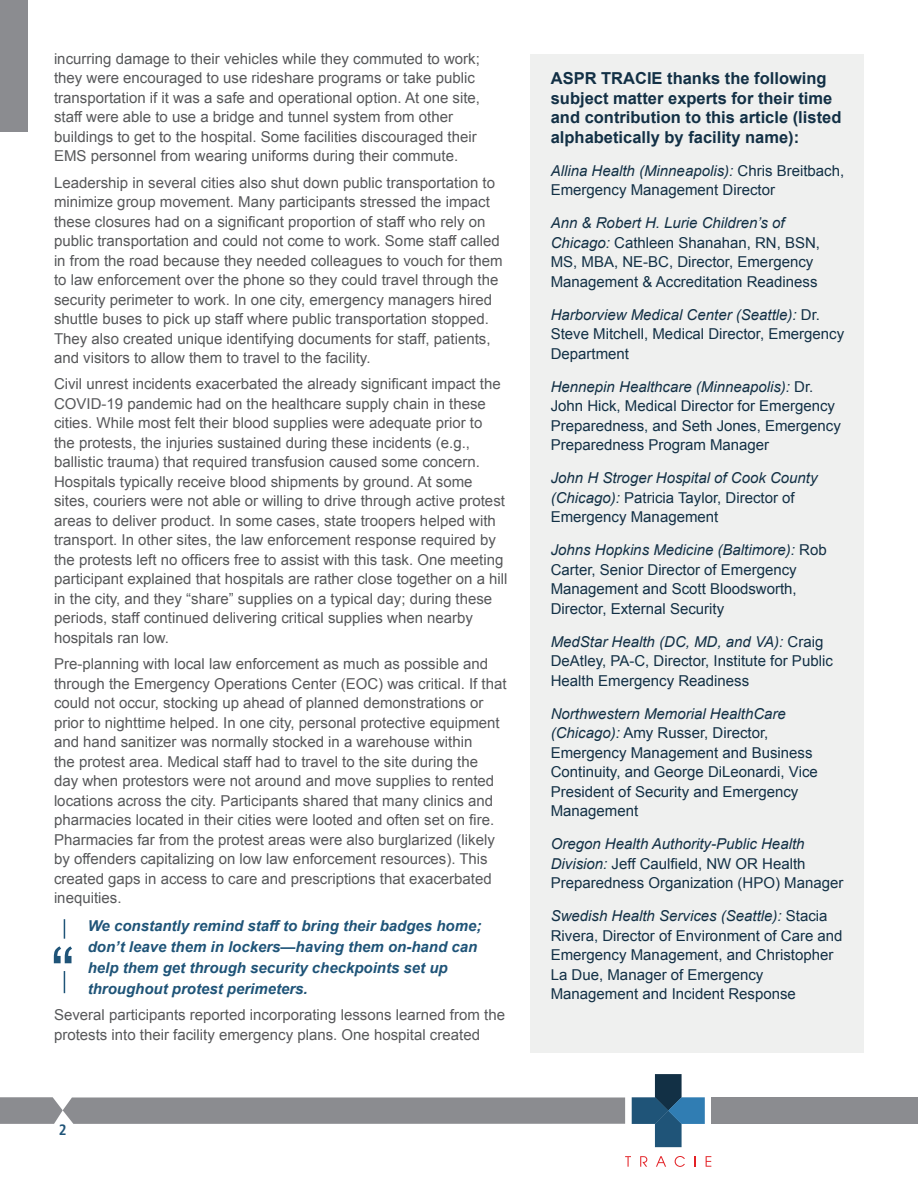
<style>
.page{position:relative;width:918px;height:1188px;background:#fff}
.page>*{position:absolute;margin:0;border:0;box-sizing:border-box;transform-origin:0 0}
.t1{font:700 16.5px/19.5px "Arial";color:#123045}
.t2{font:15px/19.5px "Arial";color:#57585a}
.t3{font:15px/19.5px "Arial";color:#123045}
.t4{font:italic 700 15px "Arial";color:#1f5478}
.t5{font:italic 15px "Arial";color:#123045}
.t6{font:700 condensed 15px "Frutiger";color:#1f5478}
.s1{font-style:normal}
.s2{font-style:italic}
</style>
<div class="page">
<svg style="left:632px;top:1074px;width:73px;height:73px"></svg>
<svg style="left:625px;top:1156px;width:6px;height:11px"></svg>
<svg style="left:640px;top:1156px;width:7px;height:11px"></svg>
<svg style="left:656px;top:1156px;width:10px;height:11px"></svg>
<svg style="left:675px;top:1156px;width:10px;height:11px"></svg>
<svg style="left:706px;top:1156px;width:5px;height:11px"></svg>
<div style="left:0;top:0;width:28px;height:131px;background:#8b8c90"></div>
<svg style="left:0;top:1097px;width:625px;height:27px;background:#8f9094"></svg>
<div style="left:711px;top:1097px;width:207px;height:27px;background:#8b8c90"></div>
<div style="left:530px;top:54px;width:334px;height:999px;background:#eff0ef"></div>
<svg style="left:64px;top:971px;width:1px;height:22px"></svg>
<svg style="left:64px;top:919px;width:1px;height:20px"></svg>
<svg style="left:54px;top:946px;width:18px;height:17px"></svg>
<p class="t2" style="left:54px;top:49px;width:427px">incurring damage to their vehicles while they commuted to work;</p>
<p class="t2" style="left:54px;top:68px;width:423px">they were encouraged to use rideshare programs or take public</p>
<p class="t2" style="left:54px;top:88px;width:428px">transportation if it was a safe and operational option. At one site,</p>
<p class="t2" style="left:54px;top:107px;width:424px">staff were able to use a bridge and tunnel system from other buildings to get to the hospital. Some facilities discouraged their</p>
<p class="t2" style="left:54px;top:146px;width:406px">EMS personnel from wearing uniforms during their commute.</p>
<p class="t2" style="left:54px;top:173px;width:443px">Leadership in several cities also shut down public transportation to</p>
<p class="t2" style="left:54px;top:192px;width:437px">minimize group movement. Many participants stressed the impact</p>
<p class="t2" style="left:54px;top:212px;width:450px">these closures had on a significant proportion of staff who rely on public transportation and could not come to work. Some staff called in from the road because they needed colleagues to vouch for them</p>
<p class="t2" style="left:54px;top:270px;width:446px">to law enforcement over the phone so they could travel through the security perimeter to work. In one city, emergency managers hired</p>
<p class="t2" style="left:54px;top:309px;width:436px">shuttle buses to pick up staff where public transportation stopped.</p>
<p class="t2" style="left:54px;top:329px;width:438px">They also created unique identifying documents for staff, patients, and visitors to allow them to travel to the facility.</p>
<p class="t2" style="left:54px;top:374px;width:448px">Civil unrest incidents exacerbated the already significant impact the</p>
<p class="t2" style="left:54px;top:394px;width:433px">COVID-19 pandemic had on the healthcare supply chain in these</p>
<p class="t2" style="left:54px;top:413px;width:430px">cities. While most felt their blood supplies were adequate prior to</p>
<p class="t2" style="left:54px;top:433px;width:418px">the protests, the injuries sustained during these incidents (e.g.,</p>
<p class="t2" style="left:54px;top:452px;width:453px">ballistic trauma) that required transfusion caused some concern.<br>Hospitals typically receive blood shipments by ground. At some sites, couriers were not able or willing to drive through active protest</p>
<p class="t2" style="left:54px;top:511px;width:443px">areas to deliver product. In some cases, state troopers helped with</p>
<p class="t2" style="left:54px;top:530px;width:451px">transport. In other sites, the law enforcement response required by the protests left no officers free to assist with this task. One meeting</p>
<p class="t2" style="left:54px;top:569px;width:455px">participant explained that hospitals are rather close together on a hill in the city, and they “share” supplies on a typical day; during these</p>
<p class="t2" style="left:54px;top:608px;width:421px">periods, staff continued delivering critical supplies when nearby</p>
<p class="t2" style="left:54px;top:628px;width:117px">hospitals ran low.</p>
<p class="t2" style="left:54px;top:654px;width:436px">Pre-planning with local law enforcement as much as possible and</p>
<p class="t2" style="left:54px;top:674px;width:454px">through the Emergency Operations Center (EOC) was critical. If that could not occur, stocking up ahead of planned demonstrations or prior to nighttime helped. In one city, personal protective equipment and hand sanitizer was normally stocked in a warehouse within<br>the protest area. Medical staff had to travel to the site during the<br>day when protestors were not around and move supplies to rented locations across the city. Participants shared that many clinics and</p>
<p class="t2" style="left:54px;top:810px;width:442px">pharmacies located in their cities were looted and often set on fire.<br>Pharmacies far from the protest areas were also burglarized (likely by offenders capitalizing on low law enforcement resources). This created gaps in access to care and prescriptions that exacerbated</p>
<p class="t2" style="left:54px;top:888px;width:69px">inequities.</p>
<p class="t4" style="left:88px;top:916px;width:395px">We constantly remind staff to bring their badges home;</p>
<p class="t4" style="left:88px;top:937px;width:391px">don’t leave them in lockers—having them on-hand can</p>
<p class="t4" style="left:88px;top:958px;width:362px">help them get through security checkpoints set up</p>
<p class="t4" style="left:88px;top:979px;width:222px">throughout protest perimeters.</p>
<p class="t2" style="left:54px;top:1005px;width:453px">Several participants reported incorporating lessons learned from the protests into their facility emergency plans. One hospital created</p>
<p class="t6" style="left:59px;top:1121px;width:9px">2</p>
<h2 class="t1" style="left:551px;top:69px;width:292px">ASPR TRACIE thanks the following subject matter experts for their time and contribution to this article (listed alphabetically by facility name):</h2>
<p class="t5" style="left:551px;top:161px;width:295px">Allina Health (Minneapolis): <span class="s1">Chris Breitbach,</span></p>
<p class="t3" style="left:551px;top:181px;width:226px">Emergency Management Director</p>
<p class="t3" style="left:551px;top:214px;width:271px"><span class="s2">Ann &amp; Robert H. Lurie Children’s of Chicago:</span> Cathleen Shanahan, RN, BSN, MS, MBA, NE-BC, Director, Emergency Management &amp; Accreditation Readiness</p>
<p class="t3" style="left:551px;top:305px;width:295px"><span class="s2">Harborview Medical Center (Seattle):</span> Dr.<br>Steve Mitchell, Medical Director, Emergency<br>Department</p>
<p class="t5" style="left:551px;top:377px;width:264px">Hennepin Healthcare (Minneapolis): <span class="s1">Dr.</span></p>
<p class="t3" style="left:551px;top:397px;width:286px">John Hick, Medical Director for Emergency</p>
<p class="t3" style="left:551px;top:416px;width:292px">Preparedness, and Seth Jones, Emergency<br>Preparedness Program Manager</p>
<p class="t3" style="left:551px;top:469px;width:268px"><span class="s2">John H Stroger Hospital of Cook County (Chicago):</span> Patricia Taylor, Director of<br>Emergency Management</p>
<p class="t5" style="left:551px;top:540px;width:277px">Johns Hopkins Medicine (Baltimore): <span class="s1">Rob</span></p>
<p class="t3" style="left:551px;top:560px;width:247px;text-align:justify">Carter, Senior Director of Emergency Management and Scott Bloodsworth, Director, External Security</p>
<p class="t5" style="left:551px;top:632px;width:274px">MedStar Health (DC, MD, and VA): <span class="s1">Craig</span></p>
<p class="t3" style="left:551px;top:652px;width:284px">DeAtley, PA-C, Director, Institute for Public<br>Health Emergency Readiness</p>
<p class="t3" style="left:551px;top:704px;width:269px"><span class="s2">Northwestern Memorial HealthCare (Chicago):</span> Amy Russer, Director,<br>Emergency Management and Business<br>Continuity, and George DiLeonardi, Vice<br>President of Security and Emergency<br>Management</p>
<p class="t3" style="left:551px;top:835px;width:294px"><span class="s2">Oregon Health Authority-Public Health<br>Division:</span> Jeff Caulfield, NW OR Health<br>Preparedness Organization (HPO) Manager</p>
<p class="t3" style="left:551px;top:907px;width:293px"><span class="s2">Swedish Health Services (Seattle):</span> Stacia Rivera, Director of Environment of Care and Emergency Management, and Christopher La Due, Manager of Emergency Management and Incident Response</p>
</div>
